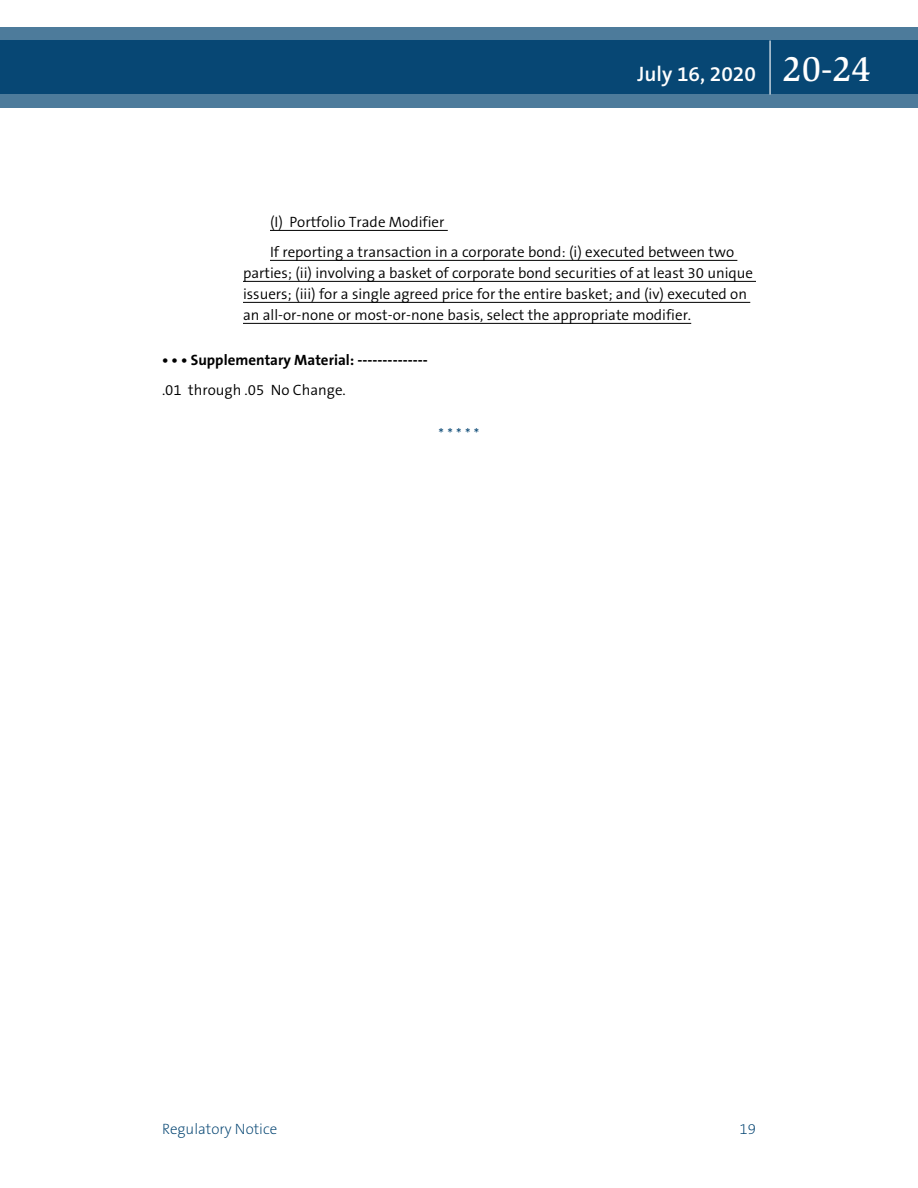
<style>
.page{position:relative;width:918px;height:1188px;background:#fff}
.page>*{position:absolute;margin:0;border:0;box-sizing:border-box;transform-origin:0 0}
.t1{font:600 21px "The Sans B6";color:#fff}
.t2{font:300 15px/21px "The Sans B4";color:#000}
.t3{font:700 15px "The Sans B7";color:#000}
.t4{font:200 15px "The Sans B2";color:#004270}
.t5{font:300 15px "The Sans B4";color:#004270}
.s1{font-family:"Slimbach LT";font-weight:500;font-size:36px}
</style>
<div class="page">
<hr style="left:270px;top:230px;width:178px;height:1px;background:#000">
<hr style="left:270px;top:260px;width:467px;height:1px;background:#000">
<hr style="left:243px;top:281px;width:513px;height:1px;background:#000">
<hr style="left:243px;top:302px;width:507px;height:1px;background:#000">
<hr style="left:243px;top:323px;width:448px;height:1px;background:#000">
<svg style="left:0;top:27px;width:918px;height:81px;background:#1e5881"></svg>
<hr style="left:770px;top:40px;width:1px;height:54px;background:#fff">
<h1 class="t1" style="left:638px;top:62px;width:235px">July 16, 2020 <span class="s1">20-24</span></h1>
<p class="t2" style="left:270px;top:207px;width:466px;line-height:30px">(I) Portfolio Trade Modifier<br>If reporting a transaction in a corporate bond: (i) executed between two</p>
<p class="t2" style="left:243px;top:263px;width:512px">parties; (ii) involving a basket of corporate bond securities of at least 30 unique issuers; (iii) for a single agreed price for the entire basket; and (iv) executed on an all-or-none or most-or-none basis, select the appropriate modifier.</p>
<p class="t3" style="left:162px;top:352px;width:267px">• • • Supplementary Material: --------------</p>
<p class="t2" style="left:162px;top:380px;width:185px">.01 through .05 No Change.</p>
<p class="t5" style="left:439px;top:425px;width:42px">* * * * *</p>
<p class="t4" style="left:162px;top:1121px;width:117px">Regulatory Notice</p>
<p class="t4" style="left:740px;top:1121px;width:18px">19</p>
</div>
